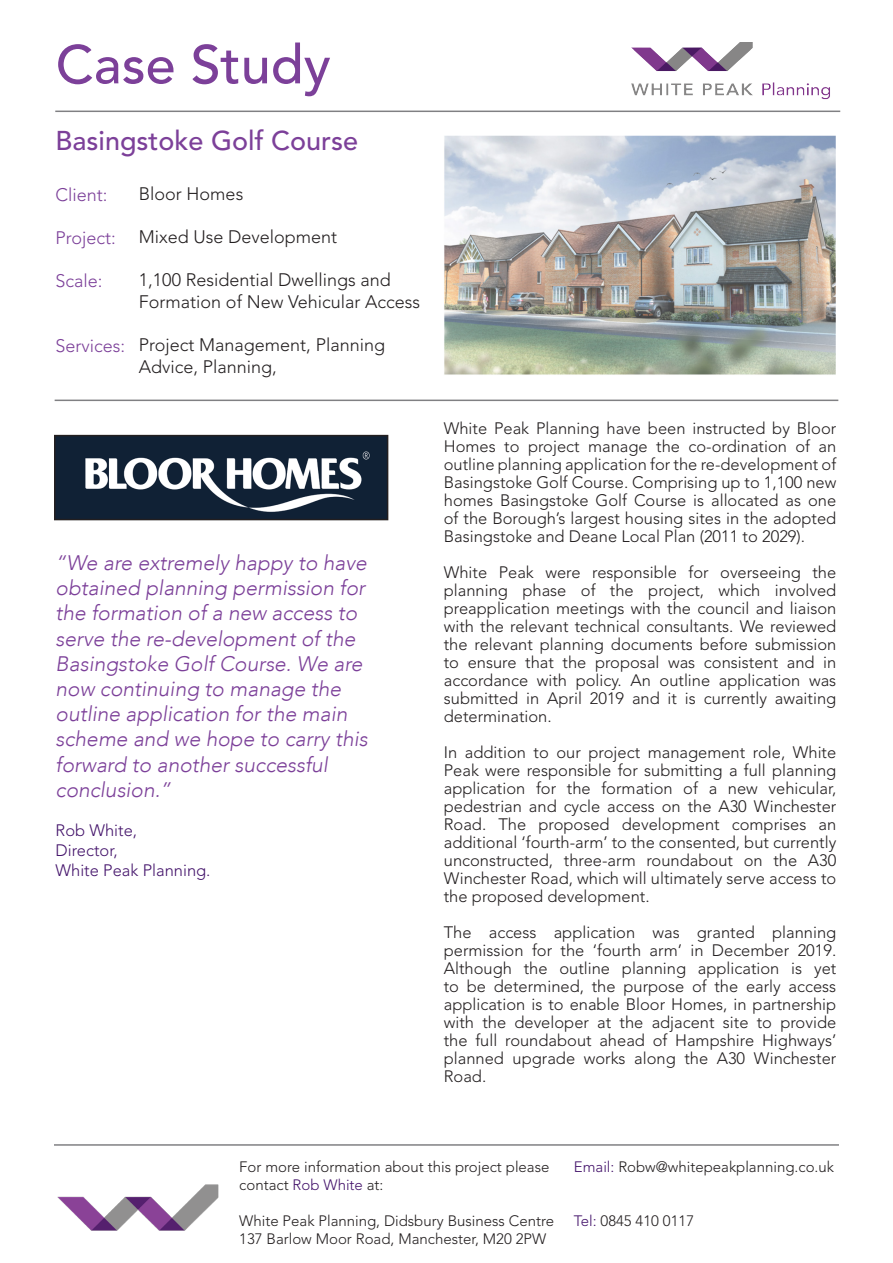
<style>
.page{position:relative;width:893px;height:1263px;background:#fff}
.page>*{position:absolute;margin:0;border:0;box-sizing:border-box;transform-origin:0 0}
.t1{font:500 54px "Avenir LT Std";color:#7c4099}
.t2{font:500 27px "Avenir LT Std";color:#7c4099}
.t3{font:italic 300 21px/25.2px "Avenir LT";color:#7c4099}
.t4{font:300 18px/21.6px "Avenir LT Std";color:#231f20}
.t5{font:300 18px "Avenir LT Std";color:#7c4099}
.t6{font:300 16.5px/18px "Avenir LT Std";color:#231f20;text-align:justify}
.t7{font:300 16.5px "Avenir LT Std";color:#44146b}
.t8{font:300 15px/18px "Avenir LT Std";color:#231f20}
.s1{color:#44146b}
</style>
<div class="page">
<img style="left:631px;top:43px;width:199px;height:57px">
<hr style="left:54px;top:1144px;width:785px;height:2px;background:#808083">
<hr style="left:55px;top:400px;width:783px;height:1px;background:#808083">
<hr style="left:55px;top:111px;width:785px;height:1px;background:#808083">
<img style="left:57px;top:438px;width:328px;height:79px">
<div style="left:54px;top:435px;width:334px;height:85px;border:2px solid #231f20"></div>
<img style="left:57px;top:1184px;width:162px;height:47px">
<img style="left:444px;top:135px;width:392px;height:240px">
<p class="t1" style="left:56px;top:33px;width:277px">Case Study</p>
<p class="t2" style="left:56px;top:125px;width:304px">Basingstoke Golf Course</p>
<p class="t5" style="left:56px;top:184px;width:54px">Client:</p>
<p class="t5" style="left:56px;top:227px;width:62px">Project:</p>
<p class="t5" style="left:56px;top:270px;width:49px">Scale:</p>
<p class="t5" style="left:56px;top:335px;width:71px">Services:</p>
<p class="t4" style="left:139px;top:183px;width:106px">Bloor Homes</p>
<p class="t4" style="left:139px;top:226px;width:200px">Mixed Use Development</p>
<p class="t4" style="left:139px;top:269px;width:283px">1,100 Residential Dwellings and<br>Formation of New Vehicular Access</p>
<p class="t4" style="left:139px;top:334px;width:248px">Project Management, Planning<br>Advice, Planning,</p>
<p class="t3" style="left:56px;top:550px;width:313px">“We are extremely happy to have obtained planning permission for the formation of a new access to serve the re-development of the</p>
<p class="t3" style="left:56px;top:651px;width:314px">Basingstoke Golf Course. We are now continuing to manage the outline application for the main scheme and we hope to carry this forward to another successful</p>
<p class="t3" style="left:56px;top:777px;width:117px">conclusion.”</p>
<p class="t7" style="left:56px;top:821px;width:83px">Rob White,</p>
<p class="t7" style="left:56px;top:841px;width:64px">Director,</p>
<p class="t7" style="left:56px;top:861px;width:156px">White Peak Planning.</p>
<p class="t6" style="left:444px;top:420px;width:394px">White Peak Planning have been instructed by Bloor Homes to project manage the co-ordination of an outline planning application for the re-development of Basingstoke Golf Course. Comprising up to 1,100 new homes Basingstoke Golf Course is allocated as one of the Borough’s largest housing sites in the adopted Basingstoke and Deane Local Plan (2011 to 2029).</p>
<p class="t6" style="left:444px;top:564px;width:394px">White Peak were responsible for overseeing the planning phase of the project, which involved preapplication meetings with the council and liaison with the relevant technical consultants. We reviewed the relevant planning documents before submission to ensure that the proposal was consistent and in accordance with policy. An outline application was submitted in April 2019 and it is currently awaiting determination.</p>
<p class="t6" style="left:444px;top:744px;width:394px">In addition to our project management role, White Peak were responsible for submitting a full planning application for the formation of a new vehicular, pedestrian and cycle access on the A30 Winchester Road. The proposed development comprises an additional ‘fourth-arm’ to the consented, but currently unconstructed, three-arm roundabout on the A30<br>Winchester Road, which will ultimately serve access to the proposed development.</p>
<p class="t6" style="left:444px;top:924px;width:394px">The access application was granted planning permission for the ‘fourth arm’ in December 2019.<br>Although the outline planning application is yet to be determined, the purpose of the early access application is to enable Bloor Homes, in partnership with the developer at the adjacent site to provide the full roundabout ahead of Hampshire Highways’ planned upgrade works along the A30 Winchester Road.</p>
<p class="t8" style="left:239px;top:1158px;width:312px">For more information about this project please contact <span class="s1">Rob White</span> at:</p>
<p class="t8" style="left:239px;top:1212px;width:316px">White Peak Planning, Didsbury Business Centre</p>
<p class="t8" style="left:239px;top:1230px;width:309px">137 Barlow Moor Road, Manchester, M20 2PW</p>
<p class="t8" style="left:574px;top:1158px;width:262px"><span class="s1">Email:</span> Robw@whitepeakplanning.co.uk</p>
<p class="t8" style="left:574px;top:1212px;width:122px"><span class="s1">Tel:</span> 0845 410 0117</p>
</div>
